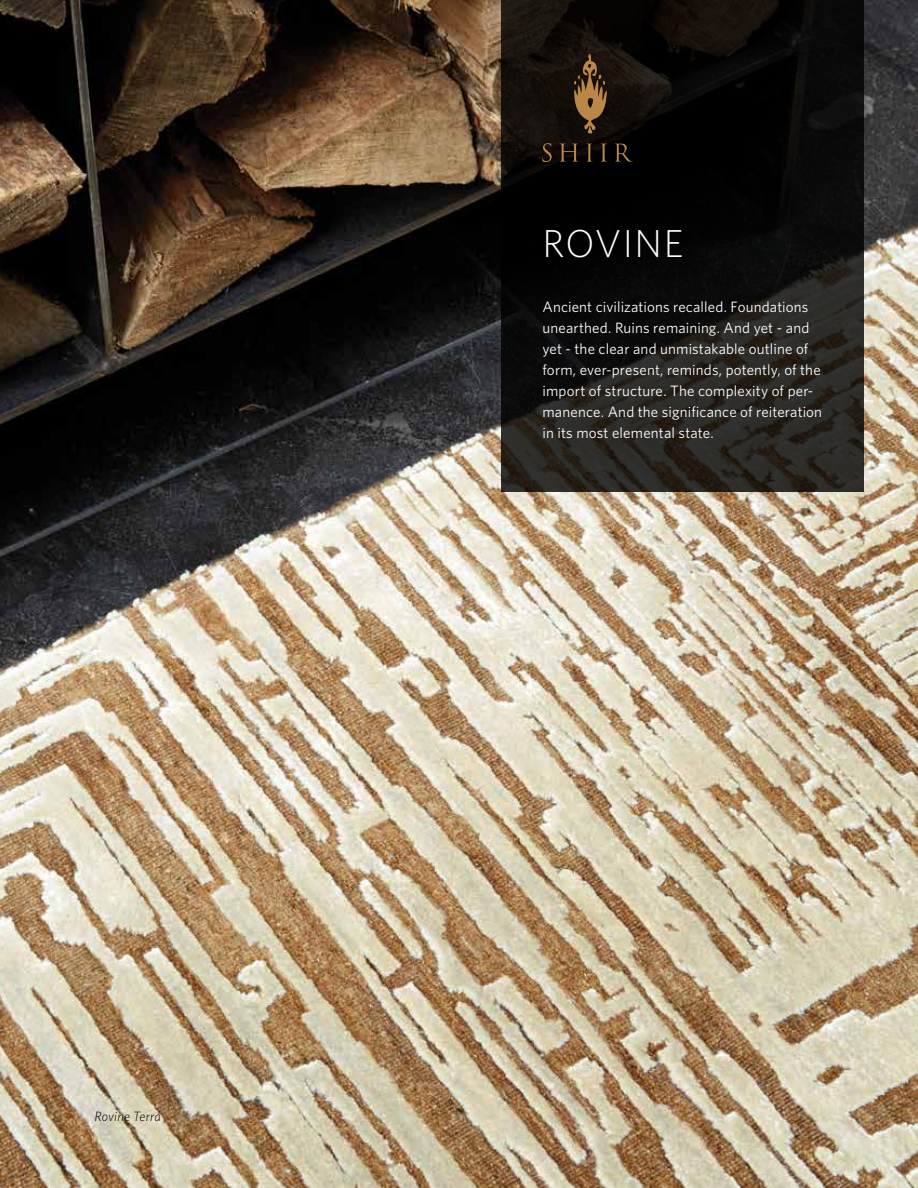
<style>
.page{position:relative;width:918px;height:1188px;background:#fff}
.page>*{position:absolute;margin:0;border:0;box-sizing:border-box;transform-origin:0 0}
.t1{font:300 39px "Whitney";letter-spacing:.03em;color:#fff}
.t2{font:15px/21px "Whitney";letter-spacing:.01em;color:#fff}
.t3{font:italic 300 13.5px "Whitney";letter-spacing:.01em;color:#000}
</style>
<div class="page">
<img style="left:0;top:0;width:918px;height:1188px">
<svg style="left:502px;top:0;width:362px;height:492px;background:#13110f"></svg>
<svg style="left:573px;top:49px;width:34px;height:85px;background:#553d22"></svg>
<svg style="left:542px;top:143px;width:91px;height:19px;background:#271c0f"></svg>
<p class="t3" style="left:94px;top:1107px;width:68px">Rovine Terra</p>
<h1 class="t1" style="left:542px;top:218px;width:142px">ROVINE</h1>
<p class="t2" style="left:542px;top:296px;width:281px">Ancient civilizations recalled. Foundations unearthed. Ruins remaining. And yet - and yet - the clear and unmistakable outline of form, ever-present, reminds, potently, of the import of structure. The complexity of per&shy;manence. And the significance of reiteration in its most elemental state.</p>
</div>
